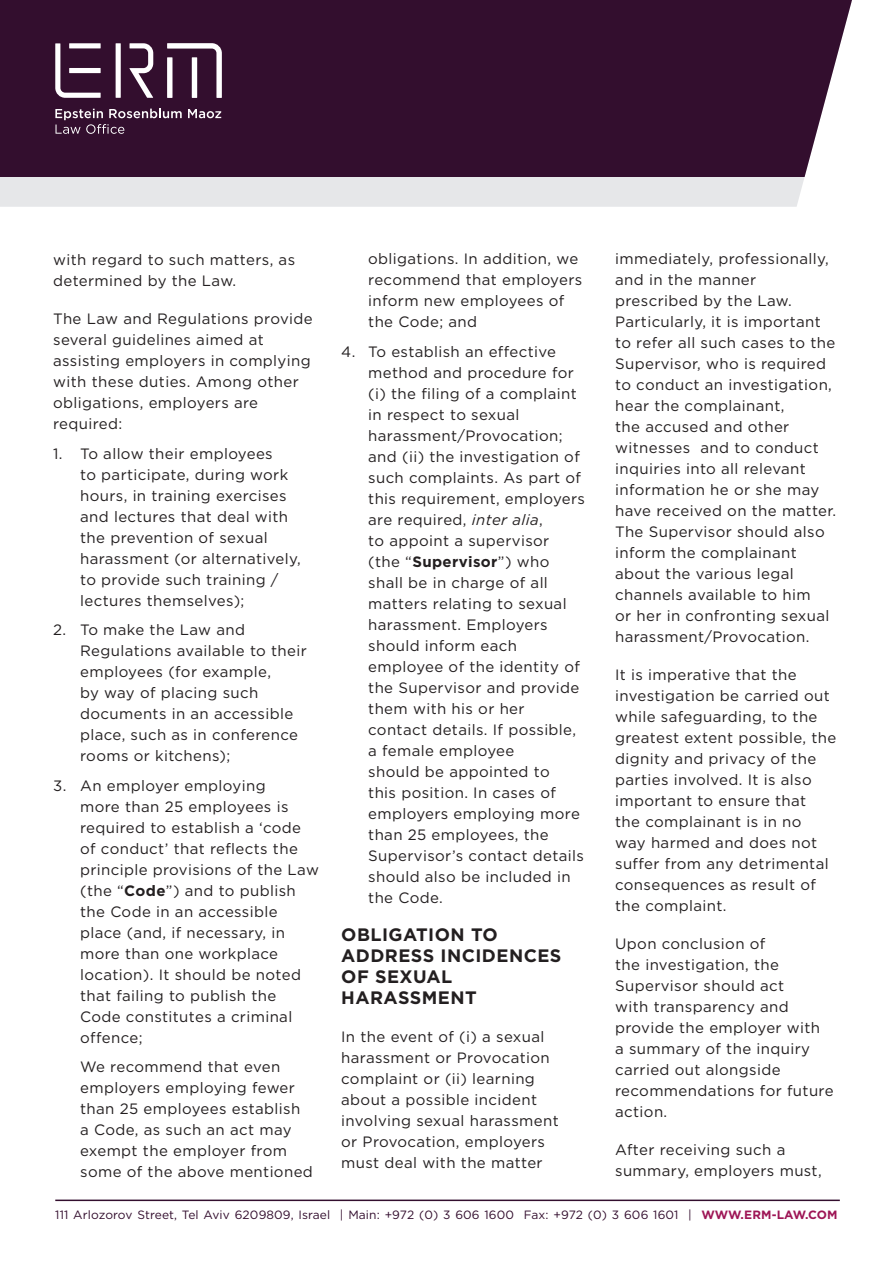
<style>
.page{position:relative;width:893px;height:1263px;background:#fff}
.page>*{position:absolute;margin:0;border:0;box-sizing:border-box;transform-origin:0 0}
.Paragraph_Style_1{font:700 18px/21px "Gotham";letter-spacing:.025em;color:#231f20}
.Paragraph_Style_1-2{font:15px/21px "Gotham";letter-spacing:.025em;color:#231f20}
.t1{font:12px "Gotham";letter-spacing:.01em;color:#330e2e}
.t2{font:700 12px "Gotham";letter-spacing:.005em;color:#9e1656}
.s1{font-weight:700}
.s2{font-style:italic}
</style>
<div class="page">
<div style="left:0;top:177px;width:805px;height:30px;background:#e6e7e9"></div>
<div style="left:0;top:0;width:852px;height:177px;background:#330e2e"></div>
<hr style="left:55px;top:1199px;width:785px;height:2px;background:#330e2e">
<svg style="left:188px;top:109px;width:33px;height:9px"></svg>
<svg style="left:55px;top:109px;width:127px;height:25px;background:#583a54"></svg>
<svg style="left:55px;top:43px;width:46px;height:55px"></svg>
<div style="left:116px;top:43px;width:5px;height:55px;background:#fff"></div>
<svg style="left:129px;top:43px;width:24px;height:55px"></svg>
<svg style="left:167px;top:43px;width:55px;height:55px"></svg>
<p class="Paragraph_Style_1-2" style="left:53px;top:249px;width:243px">with regard to such matters, as determined by the Law.</p>
<p class="Paragraph_Style_1-2" style="left:53px;top:308px;width:261px">The Law and Regulations provide several guidelines aimed at assisting employers in complying with these duties. Among other obligations, employers are required:</p>
<p class="Paragraph_Style_1-2" style="left:80px;top:442px;width:194px">To allow their employees</p>
<p class="Paragraph_Style_1-2" style="left:53px;top:442px;width:11px">1.</p>
<p class="Paragraph_Style_1-2" style="left:53px;top:619px;width:15px">2.</p>
<p class="Paragraph_Style_1-2" style="left:53px;top:774px;width:15px">3.</p>
<p class="Paragraph_Style_1-2" style="left:80px;top:463px;width:222px">to participate, during work hours, in training exercises and lectures that deal with the prevention of sexual harassment (or alternatively, to provide such training / lectures themselves ;(</p>
<p class="Paragraph_Style_1-2" style="left:80px;top:619px;width:166px">To make the Law and</p>
<p class="Paragraph_Style_1-2" style="left:80px;top:640px;width:228px">Regulations available to their employees (for example,<br>by way of placing such documents in an accessible place, such as in conference rooms or kitchens ;(</p>
<p class="Paragraph_Style_1-2" style="left:80px;top:774px;width:187px">An employer employing</p>
<p class="Paragraph_Style_1-2" style="left:80px;top:795px;width:240px">more than 25 employees is required to establish a ‘code of conduct’ that reflects the principle provisions of the Law (the “<span class="s1">Code</span>”) and to publish the Code in an accessible place (and, if necessary, in more than one workplace location .) It should be noted that failing to publish the<br>Code constitutes a criminal offence;</p>
<p class="Paragraph_Style_1-2" style="left:80px;top:1056px;width:234px">We recommend that even employers employing fewer than 25 employees establish<br>a Code, as such an act may exempt the employer from some of the above mentioned</p>
<p class="Paragraph_Style_1-2" style="left:341px;top:340px;width:16px">4.</p>
<p class="Paragraph_Style_1-2" style="left:368px;top:248px;width:215px">obligations. In addition, we recommend that employers inform new employees of the Code; and</p>
<p class="Paragraph_Style_1-2" style="left:368px;top:340px;width:189px">To establish an effective</p>
<p class="Paragraph_Style_1-2" style="left:368px;top:361px;width:218px">method and procedure for<br>i( ) the filing of a complaint in respect to sexual harassment/Provocation; and (ii) the investigation of such complaints. As part of this requirement, employers are required, <span class="s2">inter alia</span>,<br>to appoint a supervisor<br>(the “<span class="s1">Supervisor</span>”) who shall be in charge of all matters relating to sexual harassment. Employers should inform each employee of the identity of the Supervisor and provide them with his or her contact details. If possible, a female employee<br>should be appointed to<br>this position. In cases of employers employing more than 25 employees, the<br>Supervisor s’ contact details should also be included in the Code.</p>
<p class="Paragraph_Style_1" style="left:341px;top:924px;width:222px">OBLIGATION TO<br>ADDRESS INCIDENCES<br>OF SEXUAL<br>HARASSMENT</p>
<p class="Paragraph_Style_1-2" style="left:341px;top:1025px;width:219px">In the event of (i) a sexual harassment or Provocation complaint or (ii) learning about a possible incident involving sexual harassment or Provocation, employers must deal with the matter</p>
<p class="Paragraph_Style_1-2" style="left:615px;top:248px;width:215px">immediately, professionally,</p>
<p class="Paragraph_Style_1-2" style="left:615px;top:269px;width:143px">and in the manner</p>
<p class="Paragraph_Style_1-2" style="left:615px;top:290px;width:178px">prescribed by the Law.</p>
<p class="Paragraph_Style_1-2" style="left:615px;top:311px;width:207px">Particularly, it is important</p>
<p class="Paragraph_Style_1-2" style="left:615px;top:332px;width:222px">to refer all such cases to the</p>
<p class="Paragraph_Style_1-2" style="left:615px;top:353px;width:212px">Supervisor, who is required</p>
<p class="Paragraph_Style_1-2" style="left:615px;top:374px;width:218px">to conduct an investigation,</p>
<p class="Paragraph_Style_1-2" style="left:615px;top:395px;width:171px">hear the complainant,</p>
<p class="Paragraph_Style_1-2" style="left:615px;top:416px;width:176px">the accused and other</p>
<p class="Paragraph_Style_1-2" style="left:700px;top:437px;width:120px">and to conduct</p>
<p class="Paragraph_Style_1-2" style="left:615px;top:437px;width:223px">witnesses<br>inquiries into all relevant information he or she may have received on the matter.<br>The Supervisor should also inform the complainant about the various legal channels available to him<br>or her in confronting sexual harassment/Provocation.</p>
<p class="Paragraph_Style_1-2" style="left:615px;top:664px;width:223px">It is imperative that the investigation be carried out while safeguarding, to the greatest extent possible, the dignity and privacy of the parties involved. It is also important to ensure that<br>the complainant is in no<br>way harmed and does not suffer from any detrimental consequences as result of the complaint.</p>
<p class="Paragraph_Style_1-2" style="left:615px;top:933px;width:220px">Upon conclusion of<br>the investigation, the<br>Supervisor should act<br>with transparency and provide the employer with<br>a summary of the inquiry carried out alongside recommendations for future action.</p>
<p class="Paragraph_Style_1-2" style="left:615px;top:1139px;width:208px">After receiving such a summary, employers must,</p>
<p class="t1" style="left:55px;top:1207px;width:277px">111 Arlozorov Street, Tel Aviv 6209809, Israel</p>
<p class="t1" style="left:340px;top:1207px;width:176px">| Main: +972 (0) 3 606 1600</p>
<p class="t1" style="left:524px;top:1207px;width:156px">Fax: +972 (0) 3 606 1601</p>
<p class="t1" style="left:688px;top:1207px;width:5px">|</p>
<p class="t2" style="left:701px;top:1206px;width:138px">WWW.ERM-LAW.COM</p>
</div>
